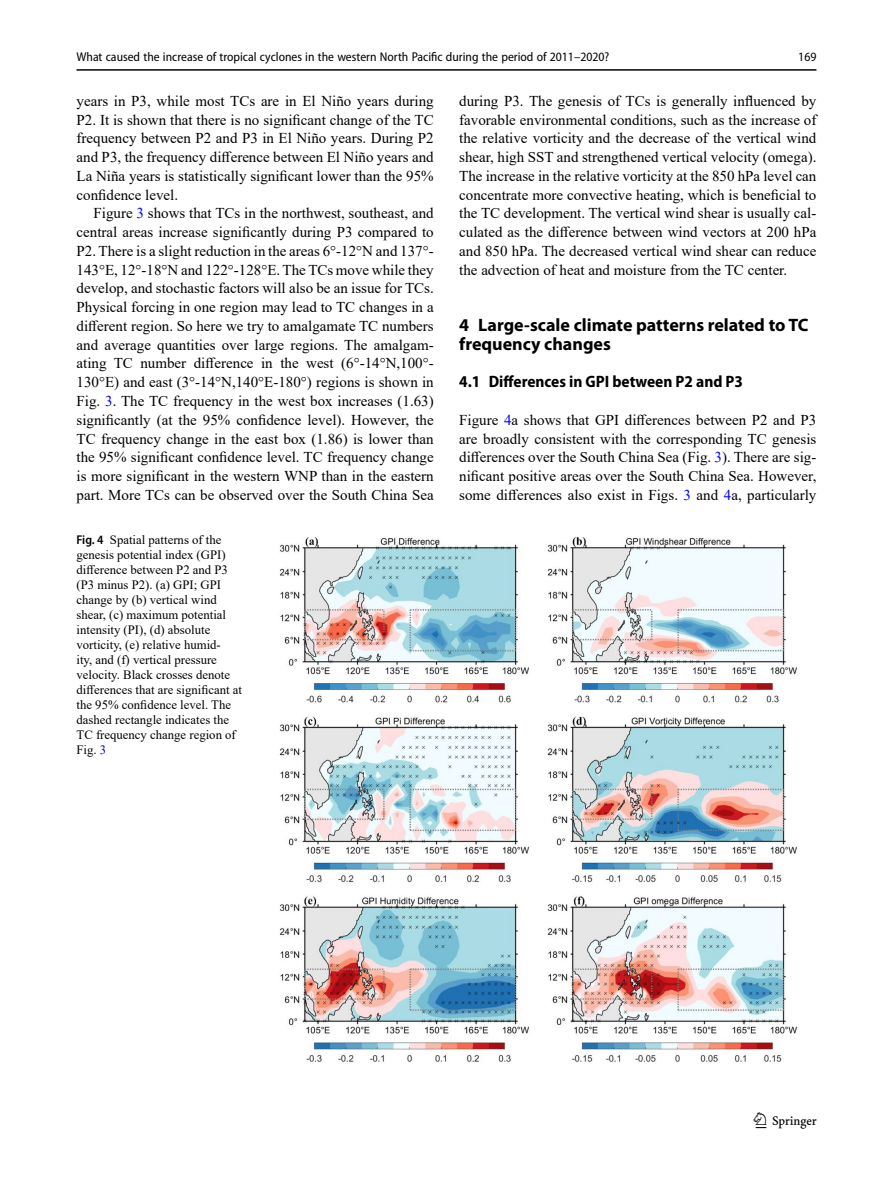
<style>
.page{position:relative;width:893px;height:1187px;background:#fff}
.page>*{position:absolute;margin:0;border:0;box-sizing:border-box;transform-origin:0 0}
.t1{font:22.5px "Springnew";color:#000}
.Head_1{font:700 18px/18.8px "Myriad Pro";color:#000}
.Head_2_After_1{font:700 semi-condensed 16.5px "Myriad Pro";color:#000}
.Body_Text_Indent{font:15px/18.8px "Times New Roman";color:#000;text-align:justify}
.Body_Text{font:15px/18.8px "Times New Roman";color:#000;text-align:justify}
.Figure_Caption_Side{font:12.75px/15px "Times New Roman";color:#000}
.t2{font:semi-condensed 12.75px "Myriad Pro";color:#000}
.s1{color:#00f}
.s2{font-family:"Myriad Pro";font-weight:600;font-stretch:semi-condensed}
</style>
<div class="page">
<hr style="left:77px;top:69px;width:739px;height:2px;background:#000">
<img style="left:279px;top:537px;width:519px;height:525px">
<p class="t2" style="left:77px;top:49px;width:534px">What caused the increase of tropical cyclones in the western North Pacific during the period of 2011–2020?</p>
<p class="t2" style="left:798px;top:49px;width:20px">169</p>
<p class="Body_Text_Indent" style="left:77px;top:91px;width:359px">years in P3, while most TCs are in El Niño years during P2. It is shown that there is no significant change of the TC frequency between P2 and P3 in El Niño years. During P2 and P3, the frequency difference between El Niño years and La Niña years is statistically significant lower than the 95% confidence level.</p>
<p class="Body_Text_Indent" style="left:77px;top:203px;width:359px;text-indent:17px">Figure <span class="s1">3</span> shows that TCs in the northwest, southeast, and central areas increase significantly during P3 compared to P2. There is a slight reduction in the areas 6°-12°N and 137°- 143°E, 12°-18°N and 122°-128°E. The TCs move while they develop, and stochastic factors will also be an issue for TCs.<br>Physical forcing in one region may lead to TC changes in a different region. So here we try to amalgamate TC numbers and average quantities over large regions. The amalgam&shy;ating TC number difference in the west (6°-14°N,100°- 130°E) and east (3°-14°N,140°E-180°) regions is shown in Fig. <span class="s1">3</span>. The TC frequency in the west box increases (1.63) significantly (at the 95% confidence level). However, the TC frequency change in the east box (1.86) is lower than the 95% significant confidence level. TC frequency change is more significant in the western WNP than in the eastern part. More TCs can be observed over the South China Sea</p>
<p class="Figure_Caption_Side" style="left:77px;top:531px;width:167px"><span class="s2">Fig. 4</span> Spatial patterns of the genesis potential index (GPI) difference between P2 and P3 (P3 minus P2). (a) GPI; GPI change by (b) vertical wind shear, (c) maximum potential intensity (PI), (d) absolute vorticity, (e) relative humid-<br>ity, and (f) vertical pressure velocity. Black crosses denote differences that are significant at the 95% confidence level. The dashed rectangle indicates the<br>TC frequency change region of<br>Fig. <span class="s1">3</span></p>
<p class="Body_Text_Indent" style="left:459px;top:91px;width:359px">during P3. The genesis of TCs is generally influenced by favorable environmental conditions, such as the increase of the relative vorticity and the decrease of the vertical wind shear, high SST and strengthened vertical velocity (omega).<br>The increase in the relative vorticity at the 850 hPa level can concentrate more convective heating, which is beneficial to the TC development. The vertical wind shear is usually cal&shy;culated as the difference between wind vectors at 200 hPa and 850 hPa. The decreased vertical wind shear can reduce the advection of heat and moisture from the TC center.</p>
<p class="Head_1" style="left:459px;top:315px;width:351px">4 Large‑scale climate patterns related to TC frequency changes</p>
<p class="Head_2_After_1" style="left:459px;top:372px;width:285px">4.1 Differences in GPI between P2 and P3</p>
<p class="Body_Text" style="left:459px;top:410px;width:359px">Figure <span class="s1">4</span>a shows that GPI differences between P2 and P3 are broadly consistent with the corresponding TC genesis differences over the South China Sea (Fig. <span class="s1">3</span>). There are sig&shy;nificant positive areas over the South China Sea. However, some differences also exist in Figs. <span class="s1">3</span> and <span class="s1">4</span>a, particularly</p>
<h1 class="t1" style="left:756px;top:1107px;width:63px">1 3</h1>
</div>
